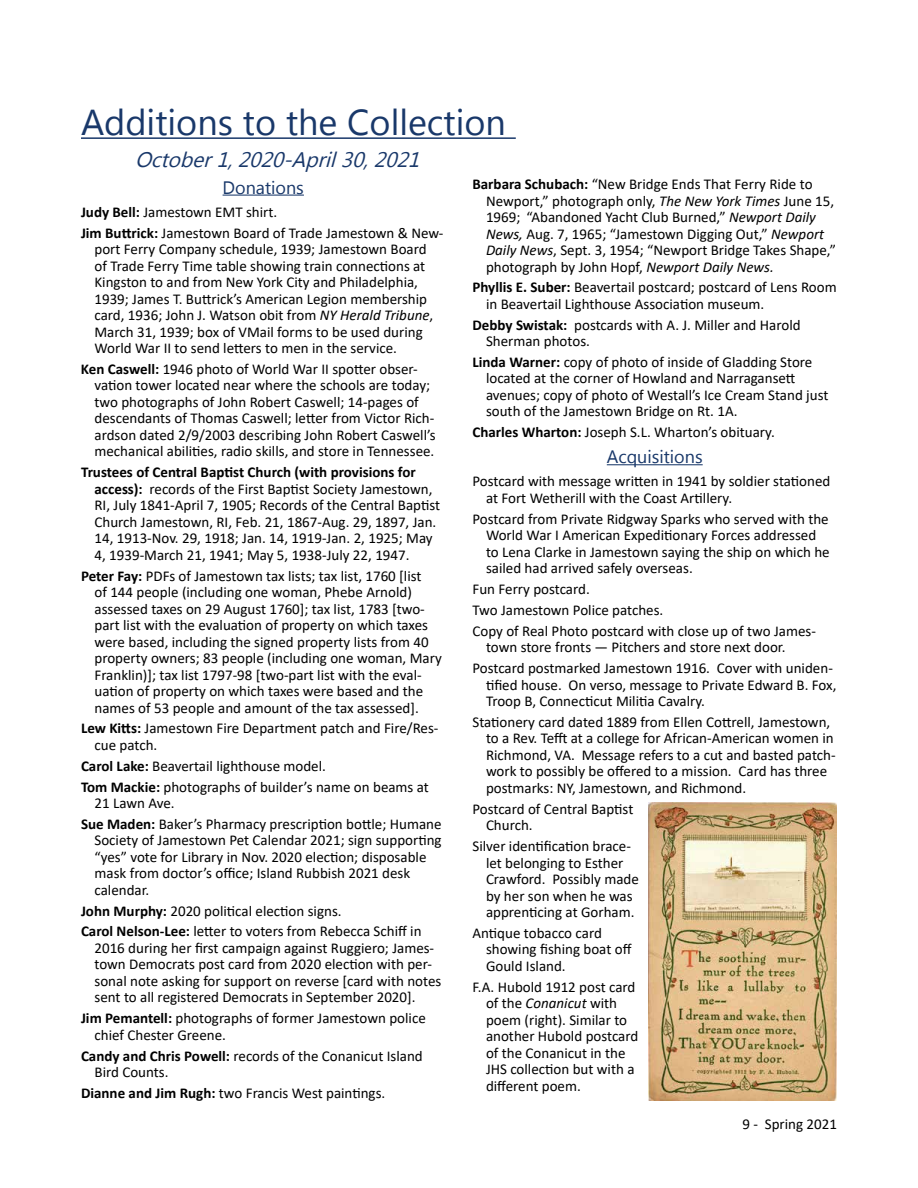
<style>
.page{position:relative;width:918px;height:1188px;background:#fff}
.page>*{position:absolute;margin:0;border:0;box-sizing:border-box;transform-origin:0 0}
.t1{font:36px "Microsoft Tai Le";color:#19386a}
.t2{font:italic 21px "Microsoft New Tai Lue";color:#19386a}
.t3{font:18px "Microsoft New Tai Lue";color:#19386a}
.t4{font:15px/16.5px "Calibri";color:#000}
.s1{font-weight:700}
.s2{font-style:italic}
</style>
<div class="page">
<hr style="left:81px;top:137px;width:435px;height:2px;background:#19386a">
<hr style="left:223px;top:195px;width:81px;height:1px;background:#19386a">
<hr style="left:607px;top:464px;width:96px;height:1px;background:#19386a">
<img style="left:648px;top:802px;width:189px;height:298px">
<h1 class="t1" style="left:81px;top:102px;width:426px">Additions to the Collection</h1>
<h2 class="t2" style="left:135px;top:148px;width:293px">October1,2020-April30,2021</h2>
<p class="t3" style="left:223px;top:177px;width:83px">Donations</p>
<p class="t4" style="left:81px;top:201px;width:364px;line-height:20.9px"><span class="s1">Judy Bell:</span> Jamestown EMT shirt.<br><span class="s1">Jim Buttrick:</span> Jamestown Board of Trade Jamestown &amp; New-</p>
<p class="t4" style="left:94px;top:240px;width:340px">port Ferry Company schedule, 1939; Jamestown Board of Trade Ferry Time table showing train connections at Kingston to and from New York City and Philadelphia, 1939; James T. Buttrick’s American Legion membership card, 1936; John J. Watson obit from <span class="s2">NY Herald Tribune</span>, March 31, 1939; box of VMail forms to be used during World War II to send letters to men in the service.</p>
<p class="t4" style="left:95px;top:360px;width:343px;text-indent:-14px"><span class="s1">Ken Caswell:</span> 1946 photo of World War II spotter obser&shy;vation tower located near where the schools are today; two photographs of John Robert Caswell; 14-pages of descendants of Thomas Caswell; letter from Victor Rich&shy;ardson dated 2/9/2003 describing John Robert Caswell’s mechanical abilities, radio skills, and store in Tennessee.</p>
<p class="t4" style="left:95px;top:464px;width:347px;text-indent:-14px"><span class="s1">Trustees of Central Baptist Church (with provisions for access):</span> records of the First Baptist Society Jamestown, RI, July 1841‑April 7, 1905; Records of the Central Baptist Church Jamestown, RI, Feb. 21, 1867‑Aug. 29, 1897, Jan.<br>14, 1913‑Nov. 29, 1918; Jan. 14, 1919-Jan. 2, 1925; May 4, 1939-March 21, 1941; May 5, 1938‑July 22, 1947.</p>
<p class="t4" style="left:95px;top:567px;width:349px;text-indent:-14px"><span class="s1">Peter Fay:</span> PDFs of Jamestown tax lists; tax list, 1760 [list<br>of 144 people (including one woman, Phebe Arnold) assessed taxes on 29 August 1760]; tax list, 1783 [two&shy;part list with the evaluation of property on which taxes were based, including the signed property lists from 40 property owners; 83 people (including one woman, Mary Franklin)]; tax list 1797-98 [two-part list with the eval&shy;uation of property on which taxes were based and the names of 53 people and amount of the tax assessed].</p>
<p class="t4" style="left:95px;top:720px;width:345px;text-indent:-14px"><span class="s1">Lew Kitts:</span> Jamestown Fire Department patch and Fire/Res&shy;cue patch.</p>
<p class="t4" style="left:81px;top:755px;width:349px;line-height:20.9px"><span class="s1">Carol Lake:</span> Beavertail lighthouse model.<br><span class="s1">Tom Mackie:</span> photographs of builder’s name on beams at</p>
<p class="t4" style="left:81px;top:792px;width:362px;line-height:20.9px;text-indent:14px">21 Lawn Ave.<br><span class="s1">Sue Maden:</span> Baker’s Pharmacy prescription bottle; Humane</p>
<p class="t4" style="left:95px;top:832px;width:349px">Society of Jamestown Pet Calendar 2021; sign supporting “yes” vote for Library in Nov. 2020 election; disposable mask from doctor’s office; Island Rubbish 2021 desk calendar.</p>
<p class="t4" style="left:81px;top:900px;width:342px;line-height:20.9px"><span class="s1">John Murphy:</span> 2020 political election signs.<br><span class="s1">Carol Nelson-Lee:</span> letter to voters from Rebecca Schiff in</p>
<p class="t4" style="left:95px;top:939px;width:348px">2016 during her first campaign against Ruggiero; James&shy;town Democrats post card from 2020 election with per&shy;sonal note asking for support on reverse [card with notes sent to all registered Democrats in September 2020].</p>
<p class="t4" style="left:95px;top:1010px;width:333px;text-indent:-14px"><span class="s1">Jim Pemantell:</span> photographs of former Jamestown police chief Chester Greene.</p>
<p class="t4" style="left:95px;top:1047px;width:330px;text-indent:-14px"><span class="s1">Candy and Chris Powell:</span> records of the Conanicut Island<br>Bird Counts.</p>
<p class="t4" style="left:81px;top:1084px;width:306px"><span class="s1">Dianne and Jim Rugh:</span> two Francis West paintings.</p>
<p class="t4" style="left:486px;top:175px;width:351px;text-indent:-14px"><span class="s1">Barbara Schubach:</span> “New Bridge Ends That Ferry Ride to Newport,” photograph only, <span class="s2">The New York Times</span> June 15, 1969; “Abandoned Yacht Club Burned,” <span class="s2">Newport Daily News,</span> Aug. 7, 1965; “Jamestown Digging Out,” <span class="s2">Newport Daily News</span>, Sept. 3, 1954; “Newport Bridge Takes Shape,” photograph by John Hopf, <span class="s2">Newport Daily News.</span></p>
<p class="t4" style="left:486px;top:279px;width:352px;text-indent:-14px"><span class="s1">Phyllis E. Suber:</span> Beavertail postcard; postcard of Lens Room in Beavertail Lighthouse Association museum.</p>
<p class="t4" style="left:486px;top:316px;width:316px;text-indent:-14px"><span class="s1">Debby Swistak:</span> postcards with A. J. Miller and Harold<br>Sherman photos.</p>
<p class="t4" style="left:486px;top:353px;width:344px;text-indent:-14px"><span class="s1">Linda Warner:</span> copy of photo of inside of Gladding Store located at the corner of Howland and Narragansett avenues; copy of photo of Westall’s Ice Cream Stand just south of the Jamestown Bridge on Rt. 1A.</p>
<p class="t4" style="left:472px;top:424px;width:304px"><span class="s1">Charles Wharton:</span> Joseph S.L. Wharton’s obituary.</p>
<p class="t3" style="left:607px;top:447px;width:97px">Acquisitions</p>
<p class="t4" style="left:486px;top:473px;width:346px;text-indent:-14px">Postcard with message written in 1941 by soldier stationed at Fort Wetherill with the Coast Artillery.</p>
<p class="t4" style="left:486px;top:510px;width:345px;text-indent:-14px">Postcard from Private Ridgway Sparks who served with the World War I American Expeditionary Forces addressed to Lena Clarke in Jamestown saying the ship on which he sailed had arrived safely overseas.</p>
<p class="t4" style="left:472px;top:578px;width:345px;line-height:20.9px">Fun Ferry postcard.<br>Two Jamestown Police patches.<br>Copy of Real Photo postcard with close up of two James-</p>
<p class="t4" style="left:472px;top:636px;width:362px;line-height:20.9px;text-indent:14px">town store fronts — Pitchers and store next door.<br>Postcard postmarked Jamestown 1916. Cover with uniden-</p>
<p class="t4" style="left:486px;top:676px;width:352px">tified house. On verso, message to Private Edward B. Fox,<br>Troop B, Connecticut Militia Cavalry.</p>
<p class="t4" style="left:486px;top:713px;width:351px;text-indent:-14px">Stationery card dated 1889 from Ellen Cottrell, Jamestown, to a Rev. Tefft at a college for African-American women in Richmond, VA. Message refers to a cut and basted patch&shy;work to possibly be offered to a mission. Card has three postmarks: NY, Jamestown, and Richmond.</p>
<p class="t4" style="left:486px;top:800px;width:149px;text-indent:-14px">Postcard of Central Baptist<br>Church.</p>
<p class="t4" style="left:486px;top:837px;width:154px;text-indent:-14px">Silver identification brace&shy;let belonging to Esther<br>Crawford. Possibly made by her son when he was apprenticing at Gorham.</p>
<p class="t4" style="left:486px;top:924px;width:147px;text-indent:-14px">Antique tobacco card showing fishing boat off<br>Gould Island.</p>
<p class="t4" style="left:486px;top:978px;width:154px;text-indent:-14px">F.A. Hubold 1912 post card of the <span class="s2">Conanicut</span> with poem (right). Similar to another Hubold postcard of the Conanicut in the<br>JHS collection but with a different poem.</p>
<p class="t4" style="left:742px;top:1115px;width:96px">9 - Spring 2021</p>
</div>
